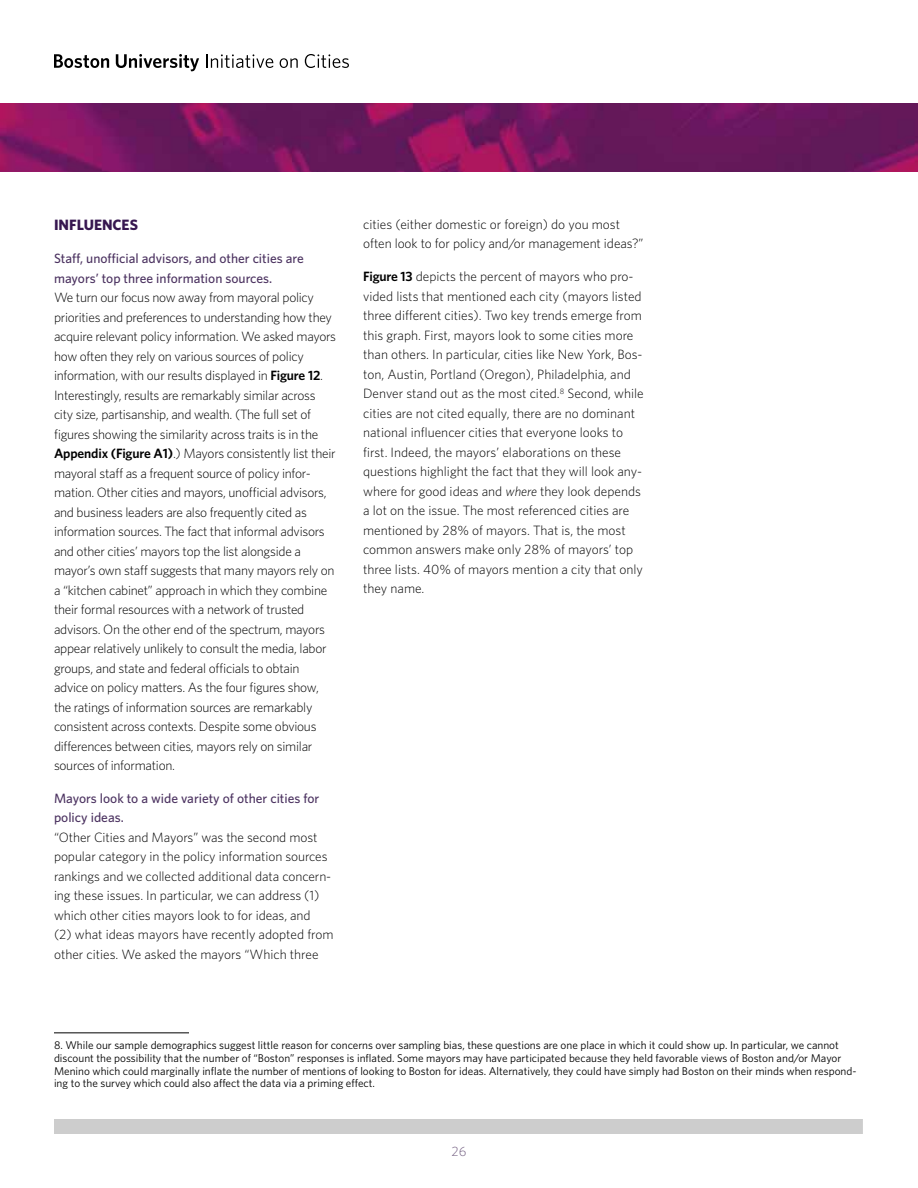
<style>
.page{position:relative;width:918px;height:1188px;background:#fff}
.page>*{position:absolute;margin:0;border:0;box-sizing:border-box;transform-origin:0 0}
.t1{font:700 15px "Whitney";color:#371750}
.t2{font:300 13.5px/19.5px "Whitney";letter-spacing:-.02em;color:#000}
.t3{font:300 13.5px/19.5px "Whitney";color:#000}
.t4{font:500 13.5px/19.5px "Whitney";color:#4b3260}
.t5{font:300 13.5px "Whitney";color:#715d80}
.t6{font:11.25px/12.8px "Whitney";color:#000}
.s1{font-weight:600}
.s2{font-style:italic}
</style>
<div class="page">
<svg style="left:54px;top:54px;width:55px;height:14px"></svg>
<svg style="left:116px;top:54px;width:83px;height:17px"></svg>
<svg style="left:206px;top:54px;width:67px;height:14px"></svg>
<svg style="left:280px;top:58px;width:18px;height:10px"></svg>
<svg style="left:305px;top:54px;width:44px;height:14px"></svg>
<div style="left:54px;top:1119px;width:809px;height:15px;background:#cdcdcd"></div>
<img style="left:0;top:104px;width:918px;height:67px">
<hr style="left:54px;top:1032px;width:135px;height:1px;background:#000">
<p class="t1" style="left:54px;top:215px;width:85px">INFLUENCES</p>
<p class="t4" style="left:54px;top:249px;width:251px">Staff, unofficial advisors, and other cities are mayors’ top three information sources.</p>
<p class="t2" style="left:54px;top:287px;width:284px">We turn our focus now away from mayoral policy priorities and preferences to understanding how they acquire relevant policy information. We asked mayors how often they rely on various sources of policy information, with our results displayed in <span class="s1">Figure 12</span>.<br>Interestingly, results are remarkably similar across city size, partisanship, and wealth. (The full set of figures showing the similarity across traits is in the <span class="s1">Appendix (Figure A1)</span>.) Mayors consistently list their mayoral staff as a frequent source of policy infor&shy;mation. Other cities and mayors, unofficial advisors, and business leaders are also frequently cited as information sources. The fact that informal advisors and other cities’ mayors top the list alongside a mayor’s own staff suggests that many mayors rely on a “kitchen cabinet” approach in which they combine their formal resources with a network of trusted advisors. On the other end of the spectrum, mayors appear relatively unlikely to consult the media, labor groups, and state and federal officials to obtain advice on policy matters. As the four figures show, the ratings of information sources are remarkably consistent across contexts. Despite some obvious differences between cities, mayors rely on similar sources of information.</p>
<p class="t4" style="left:54px;top:788px;width:267px">Mayors look to a wide variety of other cities for policy ideas.</p>
<p class="t2" style="left:54px;top:827px;width:281px">“Other Cities and Mayors” was the second most popular category in the policy information sources rankings and we collected additional data concern&shy;ing these issues. In particular, we can address (1) which other cities mayors look to for ideas, and<br>(2) what ideas mayors have recently adopted from other cities. We asked the mayors “Which three</p>
<p class="t2" style="left:363px;top:214px;width:282px">cities (either domestic or foreign) do you most often look to for policy and/or management ideas?”</p>
<p class="t3" style="left:363px;top:266px;width:282px"><span class="s1">Figure 13</span> depicts the percent of mayors who pro&shy;vided lists that mentioned each city (mayors listed three different cities). Two key trends emerge from this graph. First, mayors look to some cities more than others. In particular, cities like New York, Bos&shy;ton, Austin, Portland (Oregon), Philadelphia, and Denver stand out as the most cited.<sup>8</sup> Second, while cities are not cited equally, there are no dominant national influencer cities that everyone looks to first. Indeed, the mayors’ elaborations on these questions highlight the fact that they will look any&shy;where for good ideas and <span class="s2">where</span> they look depends a lot on the issue. The most referenced cities are mentioned by 28% of mayors. That is, the most common answers make only 28% of mayors’ top three lists. 40% of mayors mention a city that only they name.</p>
<p class="t6" style="left:54px;top:1039px;width:804px">8. While our sample demographics suggest little reason for concerns over sampling bias, these questions are one place in which it could show up. In particular, we cannot discount the possibility that the number of “Boston” responses is inflated. Some mayors may have participated because they held favorable views of Boston and/or Mayor Menino which could marginally inflate the number of mentions of looking to Boston for ideas. Alternatively, they could have simply had Boston on their minds when respond&shy;ing to the survey which could also affect the data via a priming effect.</p>
<p class="t5" style="left:452px;top:1143px;width:16px">26</p>
</div>
